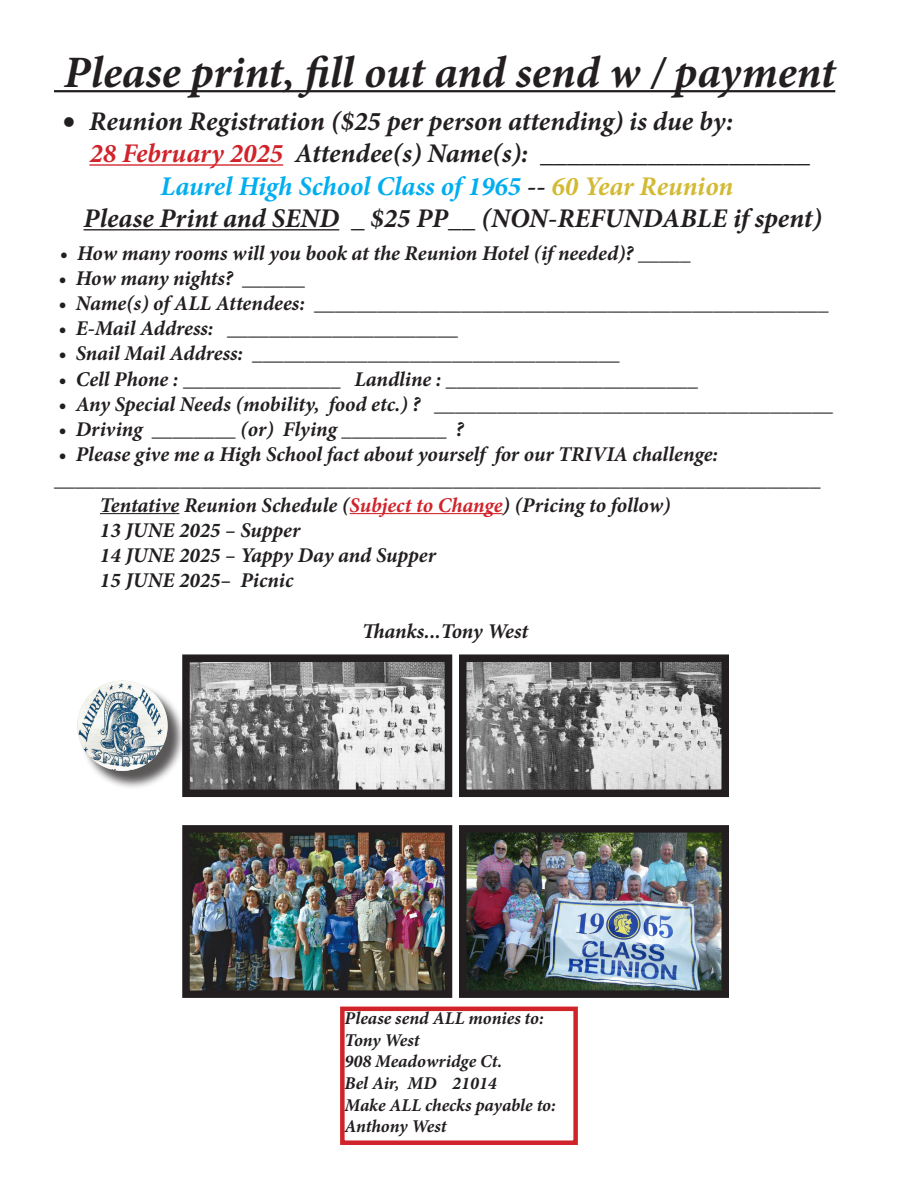
<style>
.page{position:relative;width:918px;height:1188px;background:#fff}
.page>*{position:absolute;margin:0;border:0;box-sizing:border-box;transform-origin:0 0}
.t1{font:italic 700 45px "Minion Pro";color:#231f20}
.t2{font:italic 700 27px "Minion Pro";color:#231f20}
.t3{font:italic 700 27px "Minion Pro";letter-spacing:-.005em;color:#00aeef}
.t4{font:italic 700 21px "Minion Pro";letter-spacing:-.005em;color:#231f20}
.t5{font:italic 700 18px "Minion Pro";color:#231f20}
.s1{font-size:36px}
.s2{color:#d1232a}
.s3{color:#231f20}
.s4{color:#d3ba34}
</style>
<div class="page">
<hr style="left:54px;top:90px;width:781px;height:2px;background:#231f20">
<hr style="left:89px;top:164px;width:194px;height:2px;background:#d1232a">
<hr style="left:84px;top:229px;width:255px;height:1px;background:#231f20">
<hr style="left:100px;top:513px;width:79px;height:1px;background:#231f20">
<hr style="left:350px;top:513px;width:153px;height:1px;background:#d1232a">
<div style="left:340px;top:1007px;width:238px;height:138px;border:4px solid #d1232a"></div>
<img style="left:191px;top:663px;width:252px;height:125px">
<div style="left:182px;top:654px;width:270px;height:143px;border:8px solid #231f20"></div>
<img style="left:468px;top:834px;width:252px;height:155px">
<div style="left:459px;top:825px;width:270px;height:173px;border:8px solid #231f20"></div>
<div style="left:80px;top:683px;width:106px;height:106px;background:#231f20;opacity:.75"></div>
<img style="left:77px;top:681px;width:91px;height:90px;border-radius:45px">
<img style="left:468px;top:663px;width:252px;height:125px">
<div style="left:459px;top:654px;width:270px;height:143px;border:8px solid #231f20"></div>
<img style="left:191px;top:834px;width:252px;height:155px">
<div style="left:182px;top:825px;width:270px;height:173px;border:8px solid #231f20"></div>
<p class="t1" style="left:64px;top:40px;width:773px">Please print, fill out and send w / payment</p>
<p class="t2" style="left:62px;top:102px;width:673px"><span class="s1">•</span> Reunion Registration ($25 per person attending) is due by:</p>
<p class="t2" style="left:89px;top:134px;width:722px"><span class="s2">28 February 2025</span> Attendee(s) Name(s): ____________________</p>
<p class="t3" style="left:160px;top:167px;width:574px">Laurel High School Class of 1965 <span class="s3">--</span> <span class="s4">60 Year Reunion</span></p>
<p class="t2" style="left:84px;top:199px;width:740px">Please Print and SEND _ $25 PP__ (NON-REFUNDABLE if spent)</p>
<p class="t4" style="left:60px;top:238px;width:632px">• How many rooms will you book at the Reunion Hotel (if needed)? _____</p>
<p class="t4" style="left:59px;top:263px;width:248px">• How many nights? ______</p>
<p class="t4" style="left:59px;top:288px;width:771px">• Name(s) of ALL Attendees: _________________________________________________</p>
<p class="t4" style="left:59px;top:313px;width:401px">• E-Mail Address: ______________________</p>
<p class="t4" style="left:59px;top:339px;width:563px">• Snail Mail Address: ___________________________________</p>
<p class="t4" style="left:59px;top:364px;width:641px">• Cell Phone : _______________ Landline : ________________________</p>
<p class="t4" style="left:59px;top:389px;width:776px">• Any Special Needs (mobility, food etc.) ? ______________________________________</p>
<p class="t4" style="left:59px;top:414px;width:407px">• Driving ________ (or) Flying __________ ?</p>
<p class="t4" style="left:59px;top:439px;width:661px">• Please give me a High School fact about yourself for our TRIVIA challenge:</p>
<p class="t4" style="left:54px;top:465px;width:768px">_________________________________________________________________________</p>
<p class="t4" style="left:100px;top:490px;width:572px">Tentative Reunion Schedule (<span class="s2">Subject to Change</span>) (Pricing to follow)</p>
<p class="t4" style="left:100px;top:515px;width:202px">13 JUNE 2025 – Supper</p>
<p class="t4" style="left:100px;top:540px;width:338px">14 JUNE 2025 – Yappy Day and Supper</p>
<p class="t4" style="left:100px;top:565px;width:195px">15 JUNE 2025– Picnic</p>
<p class="t4" style="left:362px;top:616px;width:168px">Thanks...Tony West</p>
<p class="t5" style="left:345px;top:1006px;width:201px">Please send ALL monies to:</p>
<p class="t5" style="left:345px;top:1027px;width:76px">Tony West</p>
<p class="t5" style="left:345px;top:1049px;width:159px">908 Meadowridge Ct.</p>
<p class="t5" style="left:345px;top:1070px;width:154px">Bel Air, MD 21014</p>
<p class="t5" style="left:345px;top:1092px;width:213px">Make ALL checks payable to:</p>
<p class="t5" style="left:345px;top:1114px;width:103px">Anthony West</p>
</div>
